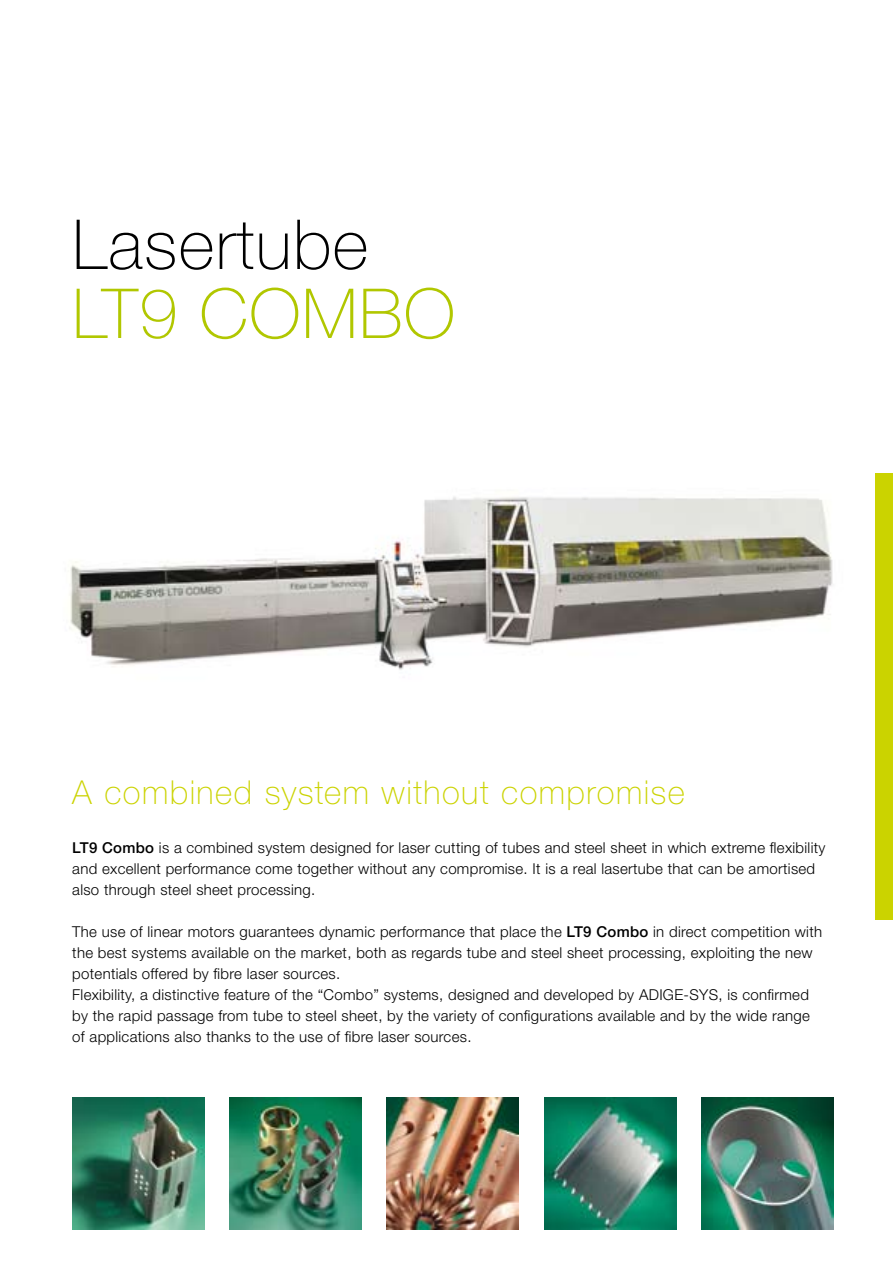
<style>
.page{position:relative;width:893px;height:1263px;background:#fff}
.page>*{position:absolute;margin:0;border:0;box-sizing:border-box;transform-origin:0 0}
.t1{font:100 69px "Helvetica Neue";letter-spacing:.02em;color:#000}
.t2{font:100 69px "Helvetica Neue";letter-spacing:.02em;color:#b1c700}
.t3{font:100 33px "Helvetica Neue";letter-spacing:.045em;color:#cbd300}
.t4{font:300 15px/21px "Helvetica Neue";letter-spacing:.02em;color:#000}
.s1{font-weight:500}
</style>
<div class="page">
<div style="left:876px;top:473px;width:17px;height:447px;background:#cbd300"></div>
<img style="left:230px;top:1097px;width:131px;height:132px">
<img style="left:72px;top:1097px;width:132px;height:132px">
<img style="left:544px;top:1097px;width:132px;height:132px">
<img style="left:387px;top:1097px;width:132px;height:132px">
<img style="left:702px;top:1097px;width:131px;height:132px">
<img style="left:69px;top:497px;width:764px;height:173px">
<h1 class="t1" style="left:72px;top:205px;width:298px">Lasertube</h1>
<h1 class="t2" style="left:72px;top:274px;width:384px">LT9 COMBO</h1>
<h2 class="t3" style="left:72px;top:773px;width:614px">A combined system without compromise</h2>
<p class="t4" style="left:72px;top:836px;width:755px"><span class="s1">LT9 Combo</span> is a combined system designed for laser cutting of tubes and steel sheet in which extreme flexibility and excellent performance come together without any compromise. It is a real lasertube that can be amortised also through steel sheet processing.</p>
<p class="t4" style="left:72px;top:920px;width:751px">The use of linear motors guarantees dynamic performance that place the <span class="s1">LT9 Combo</span> in direct competition with the best systems available on the market, both as regards tube and steel sheet processing, exploiting the new potentials offered by fibre laser sources.<br>Flexibility, a distinctive feature of the “Combo” systems, designed and developed by ADIGE-SYS, is confirmed by the rapid passage from tube to steel sheet, by the variety of configurations available and by the wide range of applications also thanks to the use of fibre laser sources.</p>
</div>
